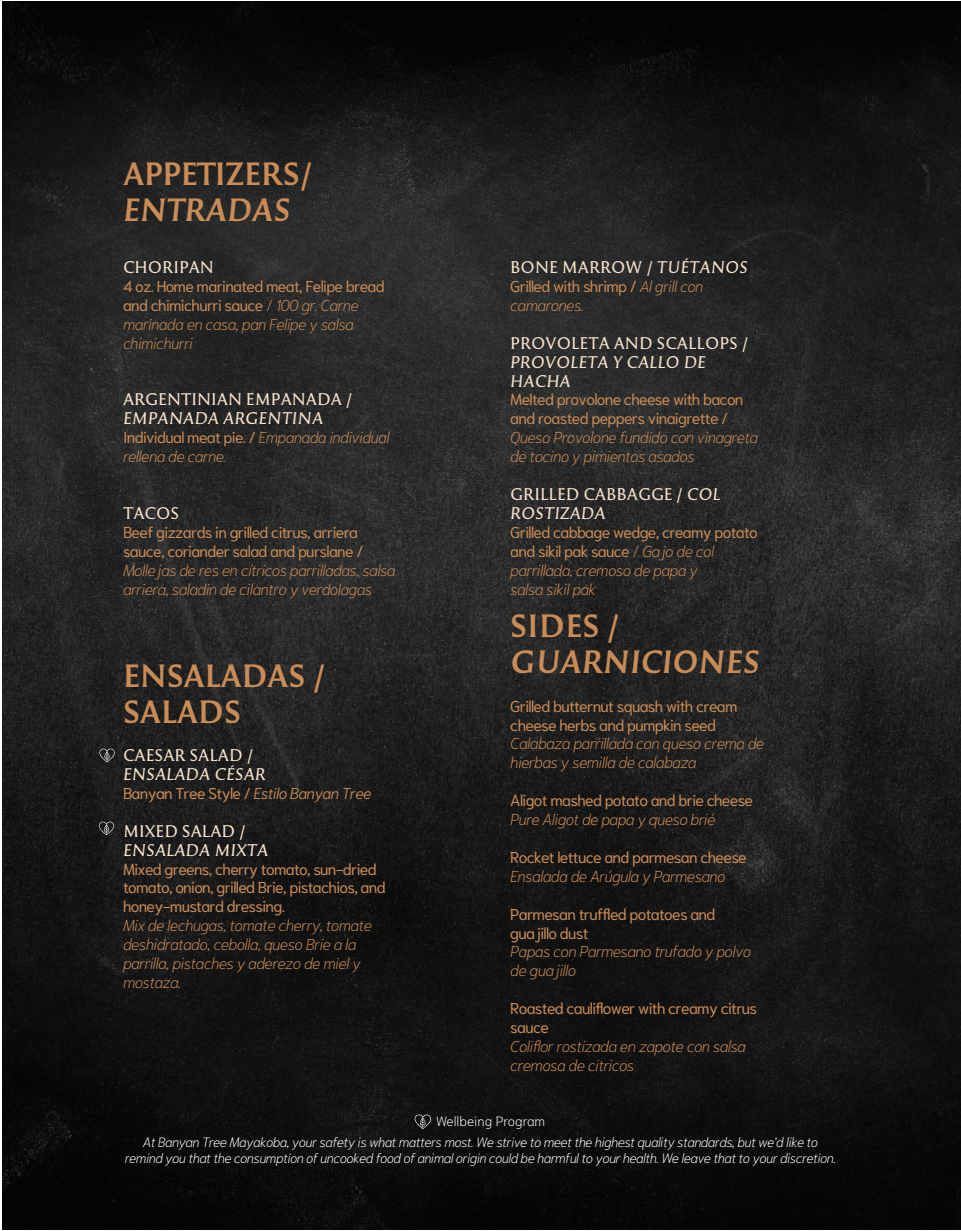
<style>
.page{position:relative;width:961px;height:1231px;background:#fff}
.page>*{position:absolute;margin:0;border:0;box-sizing:border-box;transform-origin:0 0}
.t1{font:30px/36px "Reforma 1969 Negra";letter-spacing:-.01em;color:#ca8c57}
.t2{font:30px "Reforma 1969 Negra Italica";letter-spacing:-.005em;color:#ca8c57}
.t3{font:15.75px/18.9px "Niramit";letter-spacing:-.045em;color:#ca8c57}
.t4{font:italic 200 15.75px/18.9px "Niramit";letter-spacing:-.045em;color:#ca8c57}
.t5{font:15.75px "Reforma 1969 Gris";color:#f4e1cb}
.t6{font:15.75px/18.9px "Reforma 1969 Gris Italica";color:#f4e1cb}
.t7{font:italic 200 13.5px/16.2px "Niramit";letter-spacing:-.045em;color:#fff;text-align:center}
.t8{font:200 13.5px "Niramit";color:#fff}
.s1{font-weight:200}
.s2{font-weight:200;font-style:italic}
.s3{font-weight:400;font-style:normal}
.s4{font-weight:300;font-style:italic}
.s5{font-family:"Reforma 1969 Gris Italica"}
</style>
<div class="page">
<img style="left:3px;top:2px;width:958px;height:1227px">
<svg style="left:414px;top:1114px;width:17px;height:15px"></svg>
<svg style="left:99px;top:748px;width:16px;height:14px"></svg>
<svg style="left:99px;top:821px;width:15px;height:14px"></svg>
<h1 class="t1" style="left:123px;top:156px;width:191px">APPETIZERS/</h1>
<h1 class="t2" style="left:123px;top:192px;width:169px">ENTRADAS</h1>
<p class="t5" style="left:123px;top:258px;width:93px">CHORIPAN</p>
<p class="t3" style="left:123px;top:277px;width:263px">4 oz. Home marinated meat, Felipe bread and chimichurri sauce <span class="s1">/</span> <span class="s2">100 gr. Carne marinada en casa, pan Felipe y salsa chimichurri</span></p>
<p class="t5" style="left:123px;top:390px;width:231px">ARGENTINIAN EMPANADA /</p>
<p class="t6" style="left:123px;top:409px;width:202px">EMPANADA ARGENTINA</p>
<p class="t4" style="left:123px;top:428px;width:268px"><span class="s3">Individual meat pie. /</span> Empanada individual rellena de carne.</p>
<p class="t5" style="left:123px;top:504px;width:58px">TACOS</p>
<p class="t3" style="left:123px;top:522px;width:242px">Beef gizzards in grilled citrus, arriera sauce, coriander salad and purslane /</p>
<p class="t4" style="left:123px;top:560px;width:274px">Mollejas de res en cítricos parrilladas, salsa arriera, saladin de cilantro y verdolagas</p>
<h1 class="t1" style="left:123px;top:658px;width:204px">ENSALADAS /<br>SALADS</h1>
<p class="t5" style="left:123px;top:746px;width:132px">CAESAR SALAD /</p>
<p class="t6" style="left:123px;top:765px;width:144px">ENSALADA CÉSAR</p>
<p class="t3" style="left:123px;top:783px;width:250px">Banyan Tree Style / <span class="s4">Estilo Banyan Tree</span></p>
<p class="t5" style="left:123px;top:822px;width:124px">MIXED SALAD /</p>
<p class="t6" style="left:123px;top:840px;width:147px">ENSALADA MIXTA</p>
<p class="t3" style="left:123px;top:859px;width:264px">Mixed greens, cherry tomato, sun-dried tomato, onion, grilled Brie, pistachios, and honey-mustard dressing.</p>
<p class="t4" style="left:123px;top:916px;width:251px">Mix de lechugas, tomate cherry, tomate deshidratado, cebolla, queso Brie a la parrilla, pistaches y aderezo de miel y mostaza.</p>
<p class="t5" style="left:510px;top:258px;width:239px">BONE MARROW / <span class="s5">TUÉTANOS</span></p>
<p class="t4" style="left:510px;top:277px;width:195px"><span class="s3">Grilled with shrimp /</span> Al grill con camarones.</p>
<p class="t5" style="left:510px;top:334px;width:240px">PROVOLETA AND SCALLOPS /</p>
<p class="t6" style="left:510px;top:353px;width:197px">PROVOLETA Y CALLO DE<br>HACHA</p>
<p class="t3" style="left:510px;top:390px;width:235px">Melted provolone cheese with bacon and roasted peppers vinaigrette /</p>
<p class="t4" style="left:510px;top:428px;width:249px">Queso Provolone fundido con vinagreta de tocino y pimientos asados</p>
<p class="t5" style="left:510px;top:485px;width:212px">GRILLED CABBAGGE / <span class="s5">COL</span></p>
<p class="t6" style="left:510px;top:504px;width:97px">ROSTIZADA</p>
<p class="t3" style="left:510px;top:522px;width:249px">Grilled cabbage wedge, creamy potato and sikil pak sauce <span class="s1">/</span> <span class="s2">Gajo de col parrillada, cremoso de papa y<br>salsa sikil pak</span></p>
<h1 class="t1" style="left:510px;top:608px;width:111px">SIDES /</h1>
<h1 class="t2" style="left:510px;top:644px;width:251px">GUARNICIONES</h1>
<p class="t3" style="left:510px;top:696px;width:229px">Grilled butternut squash with cream cheese herbs and pumpkin seed</p>
<p class="t4" style="left:510px;top:734px;width:255px">Calabaza parrillada con queso crema de hierbas y semilla de calabaza</p>
<p class="t3" style="left:510px;top:791px;width:244px">Aligot mashed potato and brie cheese</p>
<p class="t4" style="left:510px;top:810px;width:207px">Pure Aligot de papa y queso brié</p>
<p class="t3" style="left:510px;top:847px;width:238px">Rocket lettuce and parmesan cheese</p>
<p class="t4" style="left:510px;top:866px;width:217px">Ensalada de Arúgula y Parmesano</p>
<p class="t3" style="left:510px;top:904px;width:207px">Parmesan truffled potatoes and guajillo dust</p>
<p class="t4" style="left:510px;top:942px;width:242px">Papas con Parmesano trufado y polvo de guajillo</p>
<p class="t3" style="left:510px;top:999px;width:248px">Roasted cauliflower with creamy citrus sauce</p>
<p class="t4" style="left:510px;top:1036px;width:237px">Coliflor rostizada en zapote con salsa cremosa de citricos</p>
<p class="t8" style="left:436px;top:1110px;width:111px">Wellbeing Program</p>
<p class="t7" style="left:125px;top:1134px;width:712px">At Banyan Tree Mayakoba, your safety is what matters most. We strive to meet the highest quality standards, but we’d like to remind you that the consumption of uncooked food of animal origin could be harmful to your health. We leave that to your discretion.</p>
</div>
